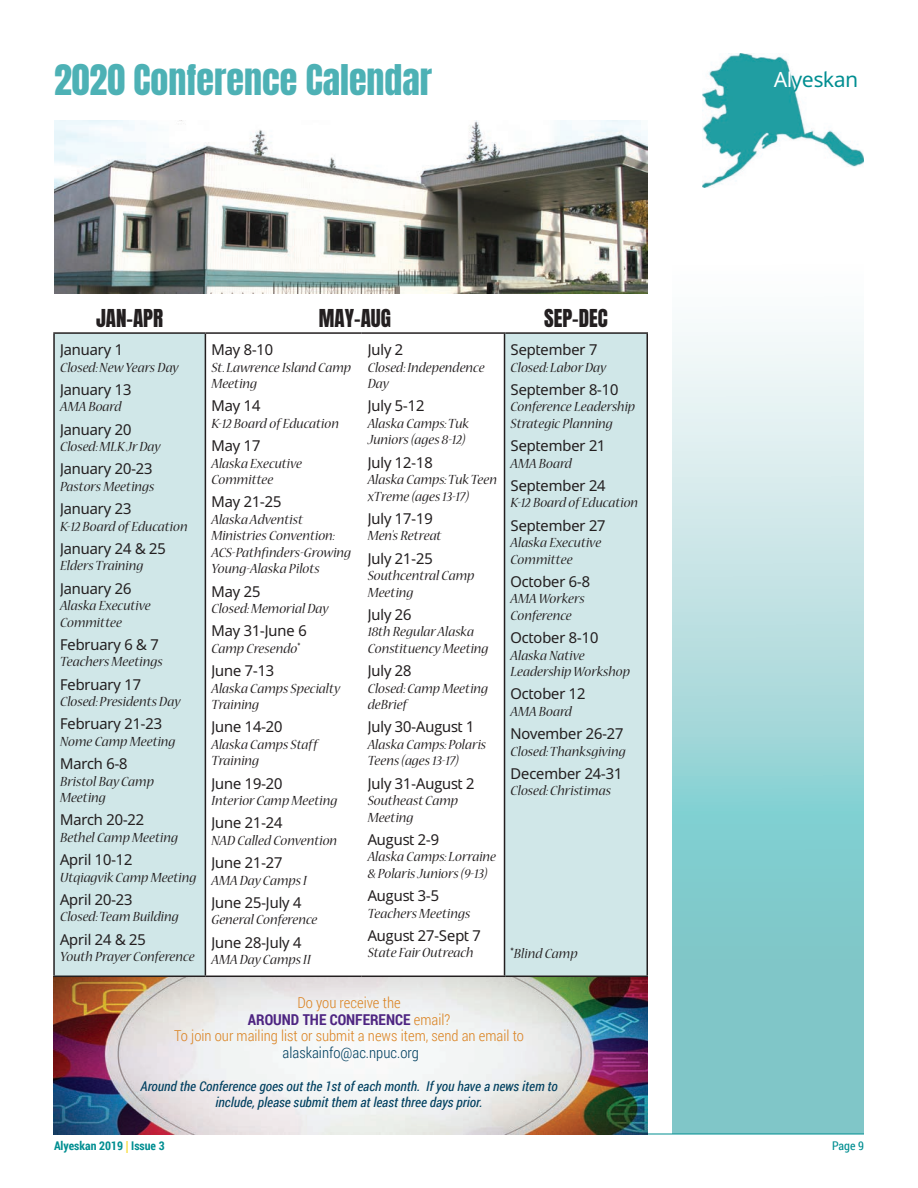
<style>
.page{position:relative;width:918px;height:1188px;background:#fff}
.page>*{position:absolute;margin:0;border:0;box-sizing:border-box;transform-origin:0 0}
.t1{font:36px "Anton";color:#4db1b5}
.t2{font:21px "Anton";color:#231f20}
.t3{font:21px "Advent Sans Logo";color:#008e91}
.t4{font:italic 15px/16.5px "Nueva Std";color:#231f20}
.t5{font:15px "Advent Sans Logo";color:#231f20}
.t6{font:300 15px/16.5px "Roboto Condensed";color:#db8526;text-align:center}
.t7{font:300 15px "Roboto Condensed";color:#024161}
.t8{font:italic 13.5px/16.5px "Roboto Condensed";color:#024161;text-align:center}
.t9{font:700 12px "Roboto Condensed";color:#008e91}
.t10{font:12px "Roboto Condensed";color:#008e91}
.s1{color:#fff}
.s2{font-weight:700;font-style:normal;font-stretch:condensed}
.s3{font-weight:700;font-style:normal}
.s4{font-weight:700;color:#4e2582}
.s5{font-family:"Myriad Pro";color:#f8dd3e}
</style>
<div class="page">
<hr style="left:54px;top:1134px;width:810px;height:1px;background:#008e91">
<svg style="left:672px;top:332px;width:192px;height:802px;background:#a8d9da"></svg>
<img style="left:702px;top:54px;width:162px;height:134px">
<img style="left:53px;top:977px;width:595px;height:157px">
<svg style="left:55px;top:334px;width:591px;height:642px"></svg>
<hr style="left:53px;top:334px;width:2px;height:642px;background:#231f20">
<hr style="left:205px;top:334px;width:1px;height:642px;background:#231f20">
<hr style="left:646px;top:334px;width:2px;height:642px;background:#231f20">
<hr style="left:53px;top:976px;width:152px;height:1px;background:#231f20">
<hr style="left:205px;top:976px;width:157px;height:1px;background:#231f20">
<hr style="left:505px;top:976px;width:143px;height:1px;background:#231f20">
<hr style="left:53px;top:332px;width:152px;height:2px;background:#231f20">
<hr style="left:205px;top:332px;width:157px;height:2px;background:#231f20">
<hr style="left:505px;top:332px;width:143px;height:2px;background:#231f20">
<hr style="left:362px;top:332px;width:143px;height:2px;background:#231f20">
<hr style="left:504px;top:334px;width:1px;height:642px;background:#231f20">
<hr style="left:362px;top:976px;width:143px;height:1px;background:#231f20">
<img style="left:54px;top:121px;width:594px;height:172px">
<h1 class="t1" style="left:54px;top:61px;width:380px">2020 Conference Calendar</h1>
<h2 class="t3" style="left:774px;top:65px;width:85px"><span class="s1">Al</span>yeskan</h2>
<h2 class="t2" style="left:96px;top:308px;width:69px">JAN-APR</h2>
<h2 class="t2" style="left:319px;top:308px;width:74px">MAY-AUG</h2>
<h2 class="t2" style="left:544px;top:308px;width:65px">SEP-DEC</h2>
<p class="t5" style="left:60px;top:339px;width:65px">January 1</p>
<p class="t4" style="left:60px;top:359px;width:120px">Closed: New Years Day</p>
<p class="t5" style="left:60px;top:379px;width:73px">January 13</p>
<p class="t4" style="left:60px;top:399px;width:63px">AMA Board</p>
<p class="t5" style="left:60px;top:419px;width:73px">January 20</p>
<p class="t4" style="left:60px;top:439px;width:102px">Closed: MLK Jr Day</p>
<p class="t5" style="left:60px;top:458px;width:94px">January 20-23</p>
<p class="t4" style="left:60px;top:479px;width:96px">Pastors Meetings</p>
<p class="t5" style="left:60px;top:498px;width:73px">January 23</p>
<p class="t4" style="left:60px;top:518px;width:129px">K-12 Board of Education</p>
<p class="t5" style="left:60px;top:538px;width:107px">January 24 &amp; 25</p>
<p class="t4" style="left:60px;top:558px;width:85px">Elders Training</p>
<p class="t5" style="left:60px;top:578px;width:73px">January 26</p>
<p class="t4" style="left:60px;top:598px;width:92px">Alaska Executive<br>Committee</p>
<p class="t5" style="left:60px;top:634px;width:100px">February 6 &amp; 7</p>
<p class="t4" style="left:60px;top:654px;width:104px">Teachers Meetings</p>
<p class="t5" style="left:60px;top:674px;width:82px">February 17</p>
<p class="t4" style="left:60px;top:694px;width:122px">Closed: Presidents Day</p>
<p class="t5" style="left:60px;top:713px;width:104px">February 21-23</p>
<p class="t4" style="left:60px;top:734px;width:117px">Nome Camp Meeting</p>
<p class="t5" style="left:60px;top:753px;width:69px">March 6-8</p>
<p class="t4" style="left:60px;top:773px;width:95px">Bristol Bay Camp<br>Meeting</p>
<p class="t5" style="left:60px;top:809px;width:86px">March 20-22</p>
<p class="t4" style="left:60px;top:830px;width:119px">Bethel Camp Meeting</p>
<p class="t5" style="left:60px;top:849px;width:74px">April 10-12</p>
<p class="t4" style="left:60px;top:869px;width:138px">Utqiagvik Camp Meeting</p>
<p class="t5" style="left:60px;top:889px;width:74px">April 20-23</p>
<p class="t4" style="left:60px;top:909px;width:120px">Closed: Team Building</p>
<p class="t5" style="left:60px;top:929px;width:87px">April 24 &amp; 25</p>
<p class="t4" style="left:60px;top:949px;width:136px">Youth Prayer Conference</p>
<p class="t5" style="left:511px;top:339px;width:88px">September 7</p>
<p class="t4" style="left:511px;top:359px;width:97px">Closed: Labor Day</p>
<p class="t5" style="left:511px;top:379px;width:109px">September 8-10</p>
<p class="t4" style="left:511px;top:399px;width:126px">Conference Leadership<br>Strategic Planning</p>
<p class="t5" style="left:511px;top:435px;width:97px">September 21</p>
<p class="t4" style="left:511px;top:455px;width:63px">AMA Board</p>
<p class="t5" style="left:511px;top:475px;width:97px">September 24</p>
<p class="t4" style="left:511px;top:495px;width:129px">K-12 Board of Education</p>
<p class="t5" style="left:511px;top:515px;width:97px">September 27</p>
<p class="t4" style="left:511px;top:535px;width:92px">Alaska Executive<br>Committee</p>
<p class="t5" style="left:511px;top:571px;width:81px">October 6-8</p>
<p class="t4" style="left:511px;top:591px;width:76px">AMA Workers<br>Conference</p>
<p class="t5" style="left:511px;top:627px;width:89px">October 8-10</p>
<p class="t4" style="left:511px;top:647px;width:121px">Alaska Native<br>Leadership Workshop</p>
<p class="t5" style="left:511px;top:683px;width:76px">October 12</p>
<p class="t4" style="left:511px;top:704px;width:63px">AMA Board</p>
<p class="t5" style="left:511px;top:723px;width:115px">November 26-27</p>
<p class="t4" style="left:511px;top:743px;width:117px">Closed: Thanksgiving</p>
<p class="t5" style="left:511px;top:763px;width:113px">December 24-31</p>
<p class="t4" style="left:511px;top:783px;width:102px">Closed: Christimas</p>
<p class="t5" style="left:368px;top:339px;width:37px">July 2</p>
<p class="t4" style="left:368px;top:359px;width:119px">Closed: Independence<br>Day</p>
<p class="t5" style="left:368px;top:395px;width:58px">July 5-12</p>
<p class="t4" style="left:368px;top:416px;width:103px">Alaska Camps: Tuk<br>Juniors (ages 8-12)</p>
<p class="t5" style="left:368px;top:452px;width:66px">July 12-18</p>
<p class="t4" style="left:368px;top:472px;width:131px">Alaska Camps: Tuk Teen xTreme (ages 13-17)</p>
<p class="t5" style="left:368px;top:508px;width:66px">July 17-19</p>
<p class="t4" style="left:368px;top:528px;width:75px">Men's Retreat</p>
<p class="t5" style="left:368px;top:548px;width:66px">July 21-25</p>
<p class="t4" style="left:368px;top:568px;width:108px">Southcentral Camp<br>Meeting</p>
<p class="t5" style="left:368px;top:604px;width:45px">July 26</p>
<p class="t4" style="left:368px;top:624px;width:122px">18th Regular Alaska<br>Constituency Meeting</p>
<p class="t5" style="left:368px;top:660px;width:45px">July 28</p>
<p class="t4" style="left:368px;top:680px;width:122px">Closed: Camp Meeting deBrief</p>
<p class="t5" style="left:368px;top:716px;width:108px">July 30-August 1</p>
<p class="t4" style="left:368px;top:737px;width:120px">Alaska Camps: Polaris<br>Teens (ages 13-17)</p>
<p class="t5" style="left:368px;top:773px;width:108px">July 31-August 2</p>
<p class="t4" style="left:368px;top:793px;width:92px">Southeast Camp<br>Meeting</p>
<p class="t5" style="left:368px;top:829px;width:73px">August 2-9</p>
<p class="t4" style="left:368px;top:849px;width:130px">Alaska Camps: Lorraine &amp; Polaris Juniors (9-13)</p>
<p class="t5" style="left:368px;top:885px;width:73px">August 3-5</p>
<p class="t4" style="left:368px;top:905px;width:104px">Teachers Meetings</p>
<p class="t5" style="left:368px;top:925px;width:115px">August 27-Sept 7</p>
<p class="t4" style="left:368px;top:945px;width:108px">State Fair Outreach</p>
<p class="t5" style="left:211px;top:339px;width:63px">May 8-10</p>
<p class="t4" style="left:211px;top:359px;width:141px">St. Lawrence Island Camp<br>Meeting</p>
<p class="t5" style="left:211px;top:395px;width:50px">May 14</p>
<p class="t4" style="left:211px;top:416px;width:129px">K-12 Board of Education</p>
<p class="t5" style="left:211px;top:435px;width:50px">May 17</p>
<p class="t4" style="left:211px;top:455px;width:92px">Alaska Executive<br>Committee</p>
<p class="t5" style="left:211px;top:491px;width:72px">May 21-25</p>
<p class="t4" style="left:211px;top:512px;width:141px">Alaska Adventist<br>Ministries Convention:<br>ACS-Pathfinders-Growing<br>Young-Alaska Pilots</p>
<p class="t5" style="left:211px;top:581px;width:50px">May 25</p>
<p class="t4" style="left:211px;top:601px;width:119px">Closed: Memorial Day</p>
<p class="t5" style="left:211px;top:620px;width:97px">May 31-June 6</p>
<p class="t4" style="left:211px;top:641px;width:91px">Camp Cresendo<span class="s2">*</span></p>
<p class="t5" style="left:211px;top:660px;width:64px">June 7-13</p>
<p class="t4" style="left:211px;top:680px;width:131px">Alaska Camps Specialty<br>Training</p>
<p class="t5" style="left:211px;top:716px;width:73px">June 14-20</p>
<p class="t4" style="left:211px;top:737px;width:108px">Alaska Camps Staff<br>Training</p>
<p class="t5" style="left:211px;top:773px;width:73px">June 19-20</p>
<p class="t4" style="left:211px;top:793px;width:128px">Interior Camp Meeting</p>
<p class="t5" style="left:211px;top:812px;width:73px">June 21-24</p>
<p class="t4" style="left:211px;top:833px;width:127px">NAD Called Convention</p>
<p class="t5" style="left:211px;top:852px;width:73px">June 21-27</p>
<p class="t4" style="left:211px;top:872px;width:97px">AMA Day Camps I</p>
<p class="t5" style="left:211px;top:892px;width:92px">June 25-July 4</p>
<p class="t4" style="left:211px;top:912px;width:108px">General Conference</p>
<p class="t5" style="left:211px;top:932px;width:92px">June 28-July 4</p>
<p class="t4" style="left:211px;top:952px;width:101px">AMA Day Camps II</p>
<p class="t4" style="left:511px;top:946px;width:69px"><span class="s3">*</span>Blind Camp</p>
<p class="t6" style="left:174px;top:994px;width:351px">Do you receive the<br><span class="s4">AROUND THE CONFERENCE</span> email?<br>To join our mailing list or submit a news item, send an email to</p>
<p class="t7" style="left:283px;top:1042px;width:138px">alaskainfo@ac.npuc.org</p>
<p class="t8" style="left:140px;top:1077px;width:419px">Around the Conference goes out the 1st of each month. If you have a news item to include, please submit them at least three days prior.</p>
<p class="t9" style="left:54px;top:1137px;width:112px">Alyeskan 2019 <span class="s5">|</span> Issue 3</p>
<p class="t10" style="left:832px;top:1137px;width:33px">Page 9</p>
</div>
